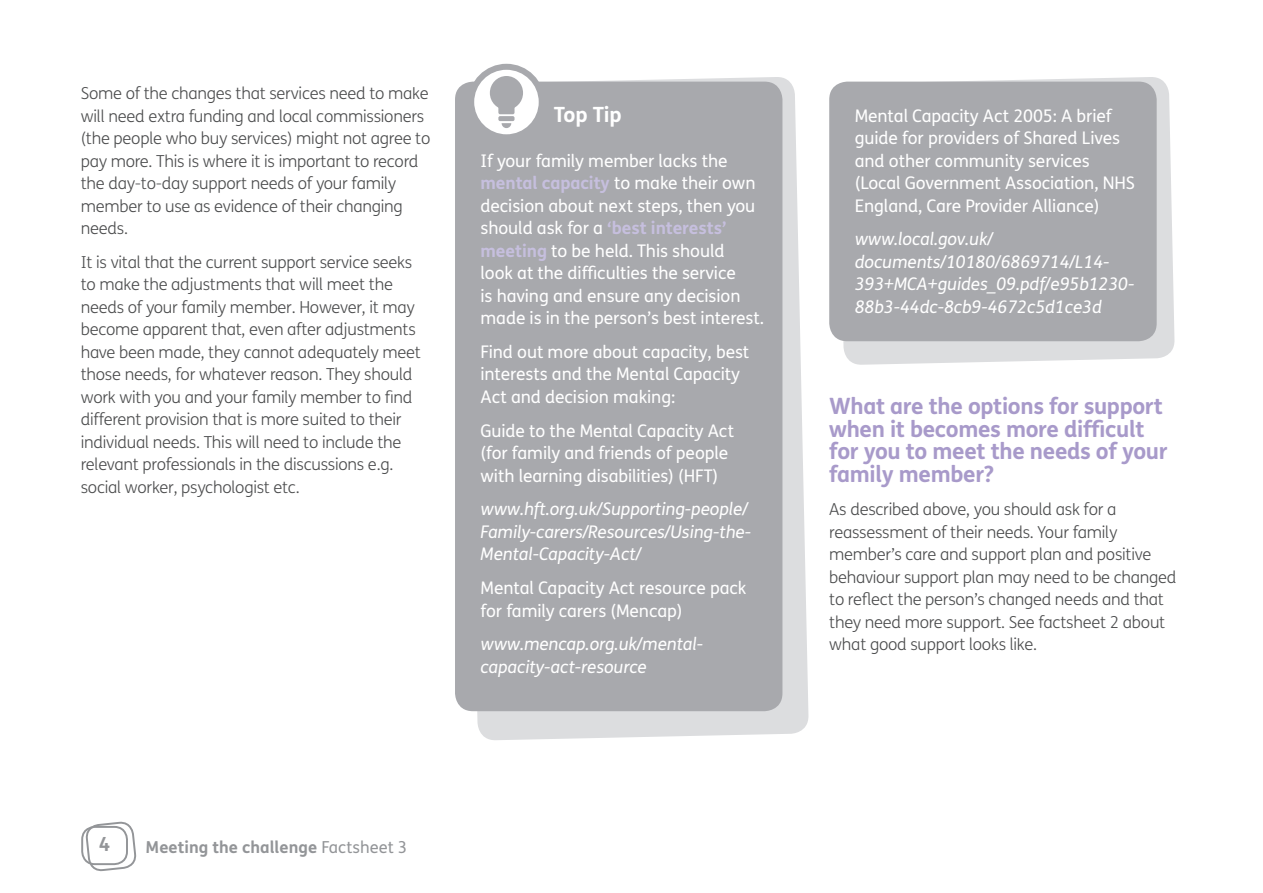
<style>
.page{position:relative;width:1263px;height:893px;background:#fff}
.page>*{position:absolute;margin:0;border:0;box-sizing:border-box;transform-origin:0 0}
.Sub_header{font:700 22.5px/22.5px "FS Mencap";letter-spacing:-.015em;color:#a89aca}
.body_copy{font:700 21px "FS Mencap";letter-spacing:-.005em;color:#fff}
.t1{font:700 19.5px "FS Mencap";color:#939598}
.body_copy-2{font:17.4px/22.5px "FS Mencap";letter-spacing:-.005em;color:#fff}
.body_copy-3{font:italic 17.4px/22.5px "FS Mencap";letter-spacing:-.005em;color:#fff}
.body_copy-4{font:300 16.5px/22.5px "FS Mencap";letter-spacing:-.015em;color:#4b4c4d}
.t2{font:700 16.5px "FS Mencap";color:#939598}
.s1{font-weight:700;color:#c6bfde}
.s2{font-weight:400}
</style>
<div class="page">
<div style="left:81px;top:826px;width:47px;height:39px;border:2px solid #939598;border-radius:13px"></div>
<svg style="left:86px;top:821px;width:50px;height:51px"></svg>
<svg style="left:464px;top:77px;width:345px;height:663px;fill:#dcdddf"></svg>
<svg style="left:838px;top:77px;width:337px;height:288px;fill:#dcdddf"></svg>
<div style="left:455px;top:82px;width:327px;height:629px;background:#a8a9ad;border-radius:18px"></div>
<div style="left:829px;top:82px;width:328px;height:259px;background:#a8a9ad;border-radius:18px"></div>
<svg style="left:471px;top:67px;width:71px;height:70px;fill:#fff"></svg>
<div style="left:468px;top:64px;width:77px;height:76px;border:6px solid #a8a9ad;border-radius:50%"></div>
<div style="left:490px;top:76px;width:33px;height:34px;background:#a8a9ad;border-radius:50%"></div>
<svg style="left:502px;top:123px;width:9px;height:5px"></svg>
<div style="left:498px;top:98px;width:16px;height:16px;background:#a8a9ad;border-radius:2px"></div>
<div style="left:498px;top:116px;width:16px;height:5px;background:#a8a9ad;border-radius:2px"></div>
<p class="body_copy-4" style="left:81px;top:82px;width:351px">Some of the changes that services need to make will need extra funding and local commissioners (the people who buy services) might not agree to pay more. This is where it is important to record the day-to-day support needs of your family member to use as evidence of their changing needs.</p>
<p class="body_copy-4" style="left:81px;top:251px;width:342px">It is vital that the current support service seeks to make the adjustments that will meet the needs of your family member. However, it may become apparent that, even after adjustments have been made, they cannot adequately meet those needs, for whatever reason. They should work with you and your family member to find different provision that is more suited to their individual needs. This will need to include the relevant professionals in the discussions e.g. social worker, psychologist etc.</p>
<p class="body_copy" style="left:554px;top:101px;width:70px">Top Tip</p>
<p class="body_copy-2" style="left:480px;top:150px;width:285px">If your family member lacks the <span class="s1">mental capacity</span> to make their own decision about next steps, then you should ask for a <span class="s1">‘best interests’ meeting</span> to be held. This should<br>look at the difficulties the service<br>is having and ensure any decision made is in the person’s best interest.</p>
<p class="body_copy-2" style="left:480px;top:341px;width:270px">Find out more about capacity, best interests and the Mental Capacity<br>Act and decision making:</p>
<p class="body_copy-2" style="left:480px;top:420px;width:255px">Guide to the Mental Capacity Act (for family and friends of people with learning disabilities) (HFT)</p>
<p class="body_copy-3" style="left:480px;top:498px;width:272px">www.hft.org.uk/Supporting-people/<br>Family-carers/Resources/Using-the-<br>Mental-Capacity-Act/</p>
<p class="body_copy-2" style="left:480px;top:577px;width:267px">Mental Capacity Act resource pack for family carers (Mencap)</p>
<p class="body_copy-3" style="left:480px;top:633px;width:224px">www.mencap.org.uk/mental&shy;capacity-act-resource</p>
<p class="t1" style="left:99px;top:832px;width:13px">4</p>
<p class="t2" style="left:146px;top:837px;width:263px">Meeting the challenge <span class="s2">Factsheet 3</span></p>
<p class="body_copy-2" style="left:855px;top:105px;width:282px">Mental Capacity Act 2005: A brief guide for providers of Shared Lives and other community services (Local Government Association, NHS England, Care Provider Alliance)</p>
<p class="body_copy-3" style="left:855px;top:228px;width:281px">www.local.gov.uk/ documents/10180/6869714/L14-<br>393+MCA+guides_09.pdf/e95b1230-<br>88b3-44dc-8cb9-4672c5d1ce3d</p>
<p class="Sub_header" style="left:829px;top:395px;width:340px">What are the options for support when it becomes more difficult for you to meet the needs of your family member?</p>
<p class="body_copy-4" style="left:829px;top:499px;width:349px">As described above, you should ask for a reassessment of their needs. Your family member’s care and support plan and positive behaviour support plan may need to be changed to reflect the person’s changed needs and that they need more support. See factsheet 2 about what good support looks like.</p>
</div>
